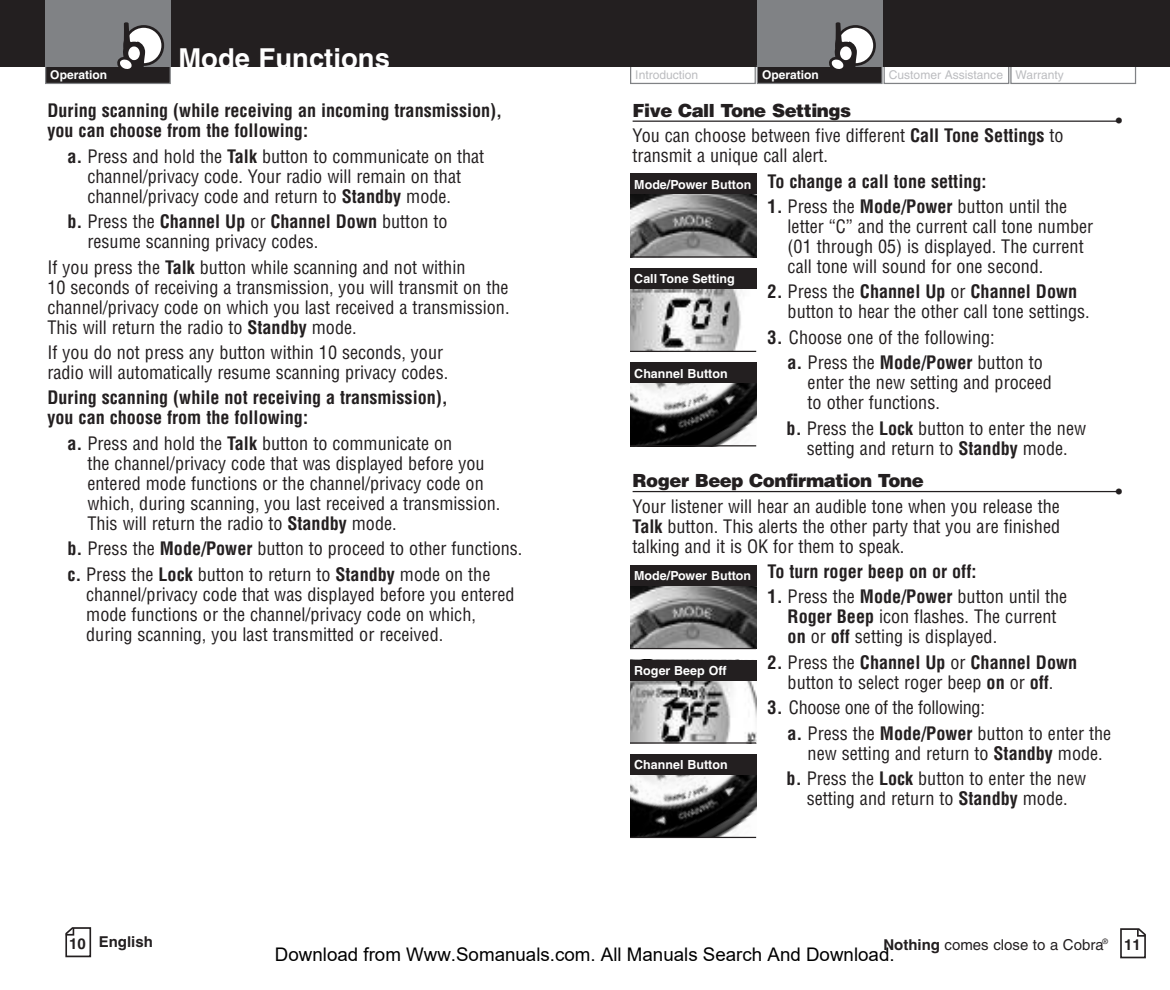
<style>
.page{position:relative;width:1170px;height:990px;background:#fff}
.page>*{position:absolute;margin:0;border:0;box-sizing:border-box;transform-origin:0 0}
.t1{font:700 27.5px "Helvetica";color:#fff}
.t2{font:18.75px "Arial";color:#000}
.t3{font:condensed 18px/20px "Helvetica";color:#231f20}
.t4{font:700 condensed 18px/20px "Helvetica";color:#231f20}
.t5{font:900 18px "Helvetica";letter-spacing:-.025em;color:#231f20}
.t6{font:700 18px "Helvetica";color:#231f20}
.t7{font:15px "Helvetica";color:#231f20}
.t8{font:700 15px "Helvetica";color:#231f20}
.t9{font:700 12.5px "Helvetica";color:#fff}
.t10{font:12px "Helvetica";color:#bcbdc0}
.t11{font:700 12px "Helvetica";color:#fff}
.t12{font:10.75px/13px "Helvetica";color:#231f20}
.t13{font:7.5px "Helvetica";color:#231f20}
.s1{font-weight:700}
</style>
<div class="page">
<div style="left:1010px;top:65px;width:126px;height:19px;border:1px solid #808285"></div>
<div style="left:884px;top:65px;width:125px;height:19px;border:1px solid #808285"></div>
<div style="left:630px;top:65px;width:126px;height:19px;border:1px solid #808285"></div>
<div style="left:572px;top:0;width:598px;height:68px;background:#231f20"></div>
<div style="left:758px;top:66px;width:123px;height:17px;background:#231f20"></div>
<div style="left:757px;top:65px;width:126px;height:19px;border:1px solid #808285"></div>
<div style="left:757px;top:0;width:126px;height:67px;background:#808285"></div>
<div style="left:836px;top:26px;width:39px;height:39px;background:#fff;border-radius:50%"></div>
<div style="left:835px;top:25px;width:41px;height:41px;border:3px solid #231f20;border-radius:50%"></div>
<svg style="left:829px;top:22px;width:28px;height:47px"></svg>
<svg style="left:65px;top:927px;width:27px;height:30px"></svg>
<svg style="left:1120px;top:928px;width:26px;height:30px"></svg>
<div style="left:0;top:0;width:604px;height:68px;background:#231f20"></div>
<div style="left:46px;top:66px;width:124px;height:17px;background:#231f20"></div>
<div style="left:45px;top:65px;width:126px;height:19px;border:1px solid #808285"></div>
<div style="left:45px;top:0;width:126px;height:67px;background:#808285"></div>
<div style="left:125px;top:26px;width:38px;height:39px;background:#fff;border-radius:50%"></div>
<div style="left:123px;top:25px;width:41px;height:41px;border:3px solid #231f20;border-radius:50%"></div>
<svg style="left:117px;top:22px;width:28px;height:47px"></svg>
<hr style="left:633px;top:121px;width:488px;height:1px;background:#231f20">
<hr style="left:633px;top:491px;width:488px;height:1px;background:#231f20">
<img style="left:630px;top:289px;width:126px;height:62px">
<div style="left:630px;top:268px;width:126px;height:21px;background:#231f20"></div>
<hr style="left:630px;top:351px;width:126px;height:1px;background:#231f20">
<img style="left:630px;top:194px;width:126px;height:62px">
<div style="left:630px;top:174px;width:126px;height:20px;background:#231f20"></div>
<hr style="left:630px;top:256px;width:126px;height:2px;background:#231f20">
<img style="left:630px;top:383px;width:126px;height:62px">
<div style="left:630px;top:363px;width:126px;height:20px;background:#231f20"></div>
<hr style="left:630px;top:445px;width:126px;height:1px;background:#231f20">
<img style="left:630px;top:680px;width:126px;height:62px">
<div style="left:630px;top:660px;width:126px;height:20px;background:#231f20"></div>
<hr style="left:630px;top:742px;width:126px;height:2px;background:#231f20">
<img style="left:630px;top:586px;width:126px;height:62px">
<div style="left:630px;top:565px;width:126px;height:21px;background:#231f20"></div>
<hr style="left:630px;top:648px;width:126px;height:1px;background:#231f20">
<img style="left:630px;top:775px;width:126px;height:62px">
<div style="left:630px;top:754px;width:126px;height:21px;background:#231f20"></div>
<hr style="left:630px;top:837px;width:126px;height:1px;background:#231f20">
<h1 class="t1" style="left:178px;top:47px;width:213px">Mode Functions</h1>
<p class="t11" style="left:50px;top:70px;width:58px">Operation</p>
<p class="t12" style="left:51px;top:99px;width:23px">Intro</p>
<p class="t12" style="left:119px;top:99px;width:49px">Operation</p>
<p class="t12" style="left:208px;top:99px;width:54px">Customer<br>Assistance</p>
<p class="t12" style="left:300px;top:99px;width:45px">Warranty</p>
<p class="t4" style="left:48px;top:101px;width:456px">During scanning (while receiving an incoming transmission), you can choose from the following:</p>
<p class="t3" style="left:88px;top:147px;width:398px;text-indent:-20px"><span class="s1">a.</span> Press and hold the <span class="s1">Talk</span> button to communicate on that channel/privacy code. Your radio will remain on that channel/privacy code and return to <span class="s1">Standby</span> mode.</p>
<p class="t3" style="left:88px;top:212px;width:362px;text-indent:-20px"><span class="s1">b.</span> Press the <span class="s1">Channel Up</span> or <span class="s1">Channel Down</span> button to resume scanning privacy codes.</p>
<p class="t3" style="left:47px;top:257px;width:464px">If you press the <span class="s1">Talk</span> button while scanning and not within<br>10 seconds of receiving a transmission, you will transmit on the channel/privacy code on which you last received a transmission.<br>This will return the radio to <span class="s1">Standby</span> mode.</p>
<p class="t3" style="left:47px;top:343px;width:402px">If you do not press any button within 10 seconds, your radio will automatically resume scanning privacy codes.</p>
<p class="t4" style="left:48px;top:388px;width:402px">During scanning (while not receiving a transmission), you can choose from the following:</p>
<p class="t3" style="left:88px;top:434px;width:414px;text-indent:-20px"><span class="s1">a.</span> Press and hold the <span class="s1">Talk</span> button to communicate on<br>the channel/privacy code that was displayed before you entered mode functions or the channel/privacy code on which, during scanning, you last received a transmission.<br>This will return the radio to <span class="s1">Standby</span> mode.</p>
<p class="t3" style="left:67px;top:536px;width:457px;line-height:25.5px"><span class="s1">b.</span> Press the <span class="s1">Mode/Power</span> button to proceed to other functions. <span class="s1">c.</span> Press the <span class="s1">Lock</span> button to return to <span class="s1">Standby</span> mode on the</p>
<p class="t3" style="left:86px;top:584px;width:430px">channel/privacy code that was displayed before you entered mode functions or the channel/privacy code on which, during scanning, you last transmitted or received.</p>
<p class="t12" style="left:133px;top:351px;width:32px">Notice</p>
<p class="t10" style="left:635px;top:71px;width:64px">Introduction</p>
<p class="t11" style="left:762px;top:70px;width:58px">Operation</p>
<p class="t10" style="left:889px;top:71px;width:177px">Customer Assistance Warranty</p>
<p class="t12" style="left:763px;top:99px;width:23px">Intro</p>
<p class="t5" style="left:633px;top:104px;width:220px">Five Call Tone Settings</p>
<p class="t3" style="left:633px;top:126px;width:433px">You can choose between five different <span class="s1">Call Tone Settings</span> to transmit a unique call alert.</p>
<p class="t4" style="left:768px;top:171px;width:220px">To change a call tone setting:</p>
<p class="t3" style="left:788px;top:197px;width:307px;text-indent:-20px"><span class="s1">1.</span> Press the <span class="s1">Mode/Power</span> button until the letter “C” and the current call tone number (01 through 05) is displayed. The current call tone will sound for one second.</p>
<p class="t3" style="left:788px;top:282px;width:304px;text-indent:-20px"><span class="s1">2.</span> Press the <span class="s1">Channel Up</span> or <span class="s1">Channel Down </span>button to hear the other call tone settings.</p>
<p class="t3" style="left:788px;top:325px;width:257px;line-height:25.5px;text-indent:-20px"><span class="s1">3.</span> Choose one of the following:<br><span class="s1">a.</span> Press the <span class="s1">Mode/Power</span> button to</p>
<p class="t3" style="left:808px;top:373px;width:246px">enter the new setting and proceed to other functions.</p>
<p class="t3" style="left:787px;top:418px;width:301px;text-align:center"><span class="s1">b.</span> Press the <span class="s1">Lock</span> button to enter the new setting and return to <span class="s1">Standby</span> mode.</p>
<p class="t5" style="left:633px;top:474px;width:293px">Roger Beep Confirmation Tone</p>
<p class="t9" style="left:634px;top:179px;width:119px">Mode/Power Button</p>
<p class="t9" style="left:634px;top:274px;width:102px">Call Tone Setting</p>
<p class="t12" style="left:844px;top:351px;width:32px">Notice</p>
<p class="t9" style="left:634px;top:368px;width:95px">Channel Button</p>
<p class="t6" style="left:1116px;top:114px;width:8px">•</p>
<p class="t6" style="left:1116px;top:484px;width:8px">•</p>
<p class="t3" style="left:633px;top:496px;width:429px;text-align:justify">Your listener will hear an audible tone when you release the <span class="s1">Talk</span> button. This alerts the other party that you are finished talking and it is OK for them to speak.</p>
<p class="t4" style="left:768px;top:562px;width:210px">To turn roger beep on or off:</p>
<p class="t3" style="left:788px;top:587px;width:281px;text-indent:-20px"><span class="s1">1.</span> Press the <span class="s1">Mode/Power</span> button until the<br><span class="s1">Roger Beep</span> icon flashes. The current <span class="s1">on</span> or <span class="s1">off</span> setting is displayed.</p>
<p class="t3" style="left:768px;top:653px;width:311px;text-align:center"><span class="s1">2.</span> Press the <span class="s1">Channel Up</span> or <span class="s1">Channel Down </span>button to select roger beep <span class="s1">on</span> or <span class="s1">off</span>.</p>
<p class="t3" style="left:788px;top:695px;width:325px;line-height:25.5px;text-indent:-20px"><span class="s1">3.</span> Choose one of the following:<br><span class="s1">a.</span> Press the <span class="s1">Mode/Power</span> button to enter the</p>
<p class="t3" style="left:787px;top:741px;width:318px;line-height:25.5px;text-indent:21px">new setting and return to <span class="s1">Standby</span> mode. <span class="s1">b.</span> Press the <span class="s1">Lock</span> button to enter the new</p>
<p class="t3" style="left:807px;top:789px;width:262px">setting and return to <span class="s1">Standby</span> mode.</p>
<p class="t9" style="left:634px;top:571px;width:119px">Mode/Power Button</p>
<p class="t9" style="left:634px;top:666px;width:94px">Roger Beep Off</p>
<p class="t9" style="left:634px;top:760px;width:95px">Channel Button</p>
<p class="t8" style="left:69px;top:936px;width:85px">10 English</p>
<p class="t7" style="left:883px;top:939px;width:222px"><span class="s1">Nothing</span> comes close to a Cobra</p>
<p class="t8" style="left:1124px;top:939px;width:18px">11</p>
<p class="t13" style="left:1102px;top:939px;width:7px">®</p>
<p class="t2" style="left:275px;top:944px;width:621px">Download from Www.Somanuals.com. All Manuals Search And Download.</p>
</div>
